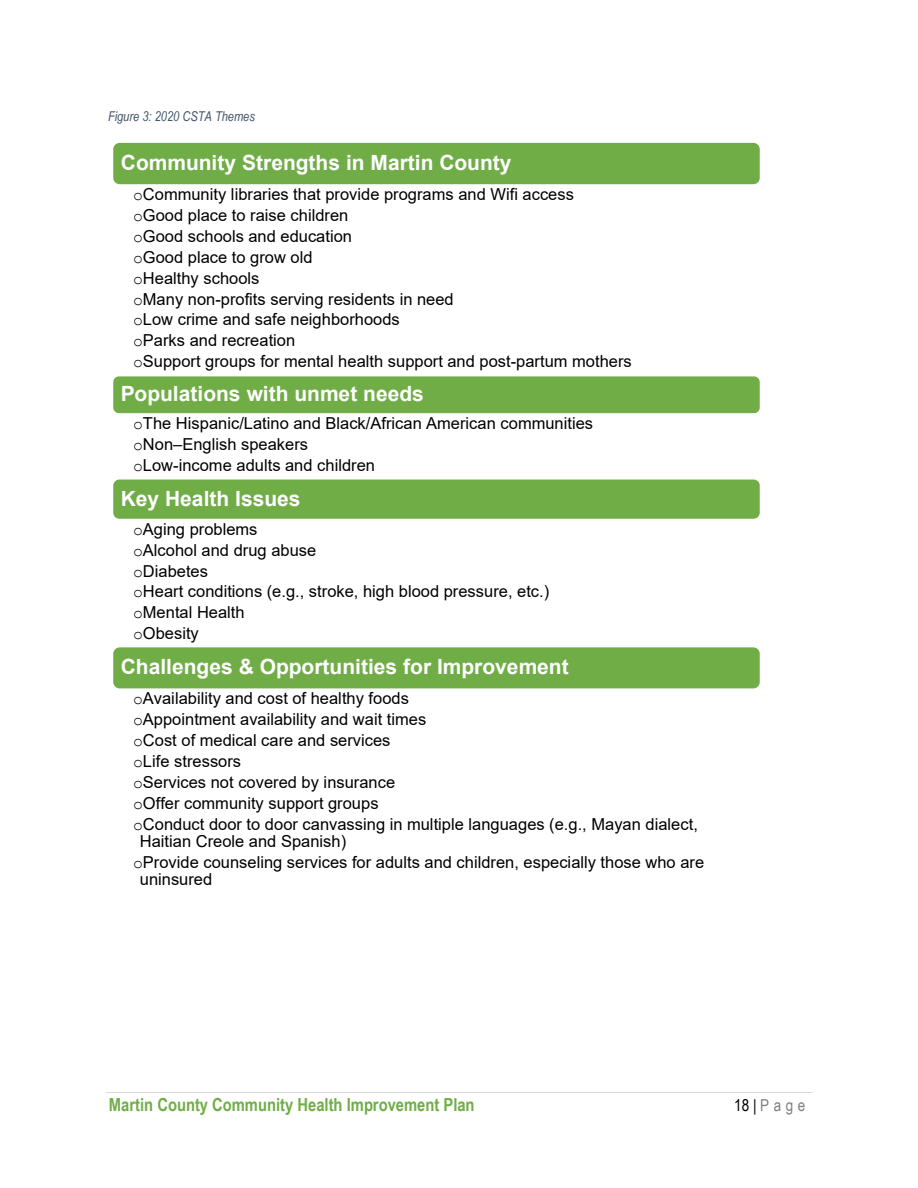
<style>
.page{position:relative;width:918px;height:1188px;background:#fff}
.page>*{position:absolute;margin:0;border:0;box-sizing:border-box;transform-origin:0 0}
.t1{font:700 21px "Arial";color:#fff}
.t2{font:700 18px "Arial Narrow";color:#70ad47}
.t3{font:16.5px/20.9px "Arial";color:#000}
.t4{font:16.5px "Arial Narrow";letter-spacing:.275em;color:#7f7f7f}
.t5{font:italic 13.5px "Arial Narrow";color:#44546a}
.s1{font-family:"Courier New"}
.s2{color:#000}
</style>
<div class="page">
<hr style="left:106px;top:1092px;width:706px;height:1px;background:#d9d9d9">
<div style="left:112px;top:142px;width:648px;height:43px;background:#70ad47;border-radius:7px"></div>
<div style="left:112px;top:141px;width:649px;height:45px;border:2px solid #fff;border-radius:7px"></div>
<div style="left:112px;top:375px;width:649px;height:40px;background:#70ad47;border:2px solid #fff;border-radius:6px"></div>
<div style="left:112px;top:478px;width:649px;height:42px;background:#70ad47;border:2px solid #fff;border-radius:7px"></div>
<div style="left:112px;top:646px;width:649px;height:44px;background:#70ad47;border:2px solid #fff;border-radius:7px"></div>
<p class="t5" style="left:108px;top:107px;width:148px">Figure 3: 2020 CSTA Themes</p>
<p class="t1" style="left:121px;top:148px;width:392px">Community Strengths in Martin County</p>
<p class="t3" style="left:133px;top:184px;width:500px"><span class="s1">o</span>Community libraries that provide programs and Wifi access<br><span class="s1">o</span>Good place to raise children<br><span class="s1">o</span>Good schools and education<br><span class="s1">o</span>Good place to grow old<br><span class="s1">o</span>Healthy schools<br><span class="s1">o</span>Many non-profits serving residents in need<br><span class="s1">o</span>Low crime and safe neighborhoods<br><span class="s1">o</span>Parks and recreation<br><span class="s1">o</span>Support groups for mental health support and post-partum mothers</p>
<p class="t1" style="left:121px;top:379px;width:305px">Populations with unmet needs</p>
<p class="t3" style="left:133px;top:413px;width:462px"><span class="s1">o</span>The Hispanic/Latino and Black/African American communities <span class="s1">o</span>Non–English speakers<br><span class="s1">o</span>Low-income adults and children</p>
<p class="t1" style="left:121px;top:483px;width:181px">Key Health Issues</p>
<p class="t3" style="left:133px;top:518px;width:418px"><span class="s1">o</span>Aging problems<br><span class="s1">o</span>Alcohol and drug abuse<br><span class="s1">o</span>Diabetes<br><span class="s1">o</span>Heart conditions (e.g., stroke, high blood pressure, etc.) <span class="s1">o</span>Mental Health<br><span class="s1">o</span>Obesity</p>
<p class="t1" style="left:121px;top:652px;width:449px">Challenges &amp; Opportunities for Improvement</p>
<p class="t3" style="left:133px;top:688px;width:566px"><span class="s1">o</span>Availability and cost of healthy foods<br><span class="s1">o</span>Appointment availability and wait times<br><span class="s1">o</span>Cost of medical care and services<br><span class="s1">o</span>Life stressors<br><span class="s1">o</span>Services not covered by insurance<br><span class="s1">o</span>Offer community support groups<br><span class="s1">o</span>Conduct door to door canvassing in multiple languages (e.g., Mayan dialect,</p>
<p class="t3" style="left:133px;top:830px;width:573px;text-indent:7px">Haitian Creole and Spanish)<br><span class="s1">o</span>Provide counseling services for adults and children, especially those who are</p>
<p class="t3" style="left:140px;top:868px;width:74px">uninsured</p>
<p class="t2" style="left:109px;top:1091px;width:367px">Martin County Community Health Improvement Plan</p>
<p class="t4" style="left:734px;top:1093px;width:73px"><span class="s2">18|</span> Page</p>
</div>
